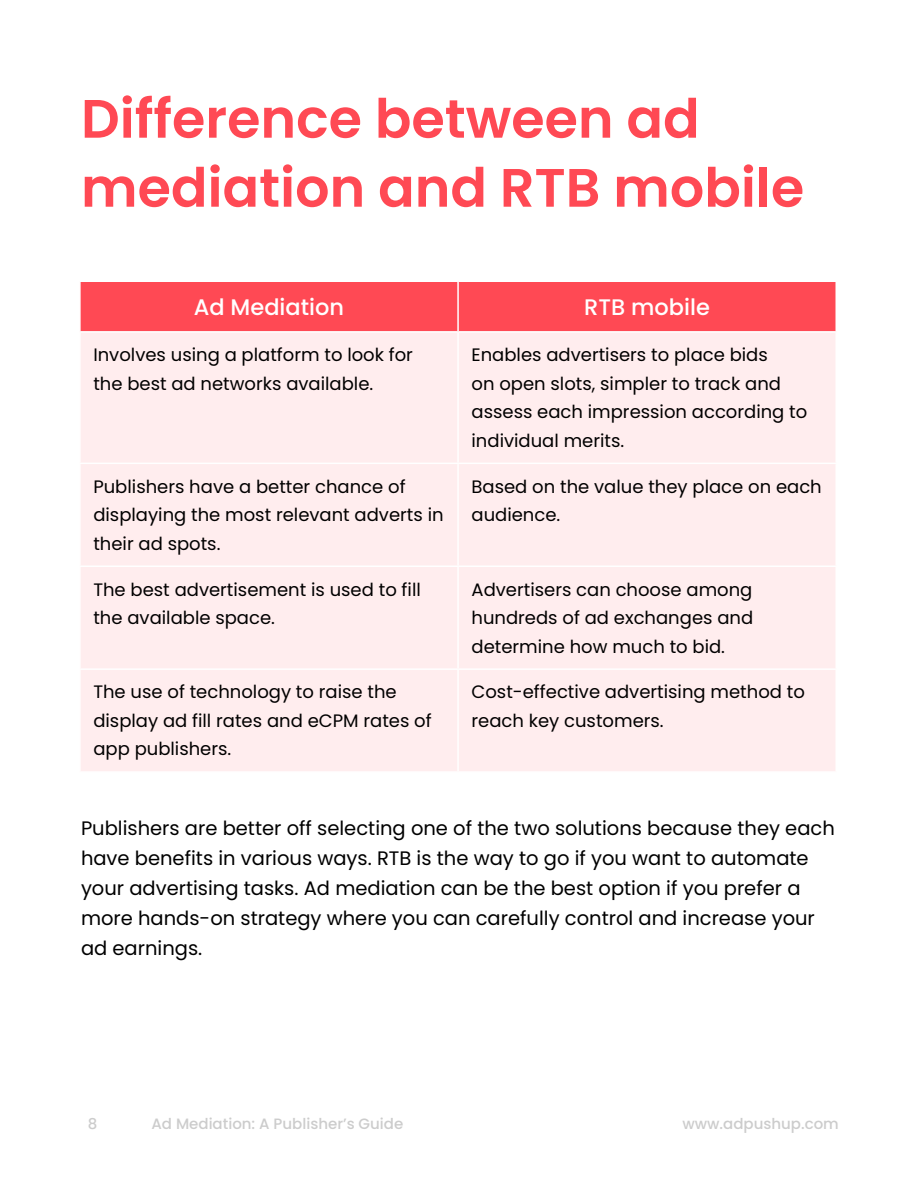
<style>
.page{position:relative;width:918px;height:1188px;background:#fff}
.page>*{position:absolute;margin:0;border:0;box-sizing:border-box;transform-origin:0 0}
.t1{font:600 54px/69px "Poppins";color:#ff4954}
.t2{font:500 22.5px "Poppins";color:#fff}
.t3{font:19.5px/30px "Poppins";color:#000}
.t4{font:18px/28.5px "Poppins";color:#000}
.t5{font:500 15px "Poppins";color:#ccc}
</style>
<div class="page">
<div style="left:81px;top:282px;width:755px;height:49px;background:#ff4954"></div>
<div style="left:81px;top:333px;width:754px;height:438px;background:#ffedee"></div>
<hr style="left:457px;top:282px;width:2px;height:49px;background:#fff">
<hr style="left:457px;top:333px;width:2px;height:130px;background:#fff">
<hr style="left:457px;top:464px;width:2px;height:101px;background:#fff">
<hr style="left:457px;top:567px;width:2px;height:101px;background:#fff">
<hr style="left:457px;top:670px;width:2px;height:101px;background:#fff">
<hr style="left:79px;top:463px;width:379px;height:1px;background:#fff">
<hr style="left:458px;top:463px;width:379px;height:1px;background:#fff">
<hr style="left:79px;top:565px;width:379px;height:2px;background:#fff">
<hr style="left:458px;top:565px;width:379px;height:2px;background:#fff">
<hr style="left:79px;top:668px;width:379px;height:2px;background:#fff">
<hr style="left:458px;top:668px;width:379px;height:2px;background:#fff">
<h1 class="t1" style="left:81px;top:85px;width:725px">Difference between ad mediation and RTB mobile</h1>
<p class="t2" style="left:194px;top:294px;width:152px">Ad Mediation</p>
<p class="t2" style="left:584px;top:294px;width:127px">RTB mobile</p>
<p class="t4" style="left:93px;top:341px;width:321px">Involves using a platform to look for the best ad networks available.</p>
<p class="t4" style="left:472px;top:341px;width:337px">Enables advertisers to place bids<br>on open slots, simpler to track and assess each impression according to individual merits.</p>
<p class="t4" style="left:93px;top:472px;width:352px">Publishers have a better chance of displaying the most relevant adverts in their ad spots.</p>
<p class="t4" style="left:472px;top:472px;width:352px">Based on the value they place on each audience.</p>
<p class="t4" style="left:93px;top:575px;width:329px">The best advertisement is used to fill the available space.</p>
<p class="t4" style="left:472px;top:575px;width:283px;text-align:justify">Advertisers can choose among hundreds of ad exchanges and determine how much to bid.</p>
<p class="t4" style="left:93px;top:678px;width:340px">The use of technology to raise the display ad fill rates and eCPM rates of app publishers.</p>
<p class="t4" style="left:472px;top:678px;width:335px">Cost-effective advertising method to reach key customers.</p>
<p class="t3" style="left:81px;top:813px;width:755px">Publishers are better off selecting one of the two solutions because they each have benefits in various ways. RTB is the way to go if you want to automate your advertising tasks. Ad mediation can be the best option if you prefer a more hands-on strategy where you can carefully control and increase your ad earnings.</p>
<p class="t5" style="left:88px;top:1115px;width:11px">8</p>
<p class="t5" style="left:152px;top:1115px;width:253px">Ad Mediation: A Publisher’s Guide</p>
<p class="t5" style="left:682px;top:1115px;width:158px">www.adpushup.com</p>
</div>
